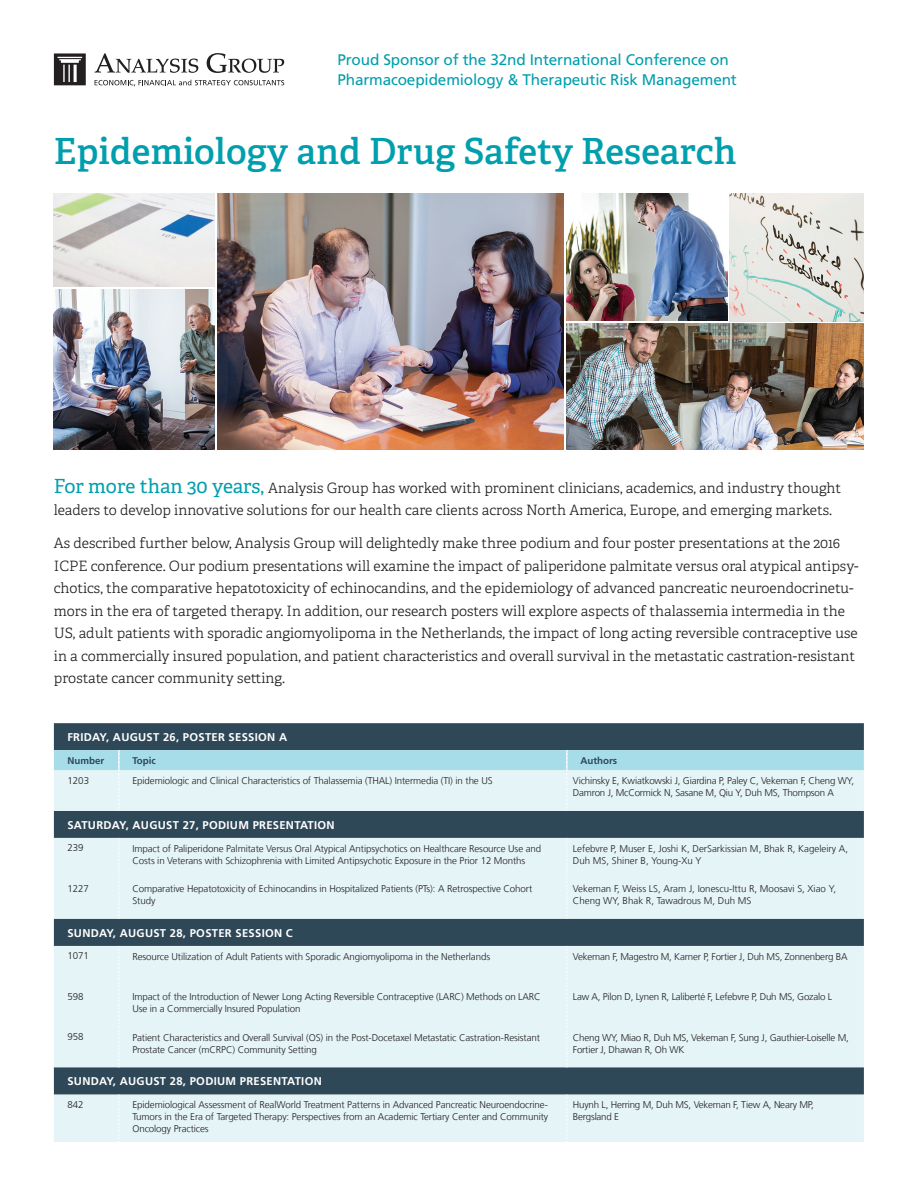
<style>
.page{position:relative;width:918px;height:1188px;background:#fff}
.page>*{position:absolute;margin:0;border:0;box-sizing:border-box;transform-origin:0 0}
.t1{font:600 36px "Adelle";letter-spacing:.005em;color:#009fae}
.t2{font:15.3px/20.5px "Frutiger LT Std";letter-spacing:-.01em;color:#009fae}
.t3{font:300 14.25px/22.5px "Adelle";color:#231f20}
.t4{font:700 11.25px "Frutiger LT Std";letter-spacing:.025em;color:#fff}
.t5{font:300 9.75px/11.7px "Frutiger LT Com";letter-spacing:-.01em;color:#231f20}
.t6{font:700 9.75px "Frutiger LT Std";color:#2f4858}
.s1{font-weight:400;font-size:19.5px;color:#009fae}
</style>
<div class="page">
<svg style="left:54px;top:53px;width:32px;height:32px"></svg>
<svg style="left:95px;top:80px;width:189px;height:6px"></svg>
<svg style="left:95px;top:53px;width:103px;height:20px"></svg>
<svg style="left:207px;top:53px;width:77px;height:20px"></svg>
<img style="left:566px;top:323px;width:298px;height:127px">
<img style="left:730px;top:194px;width:134px;height:128px">
<img style="left:54px;top:289px;width:160px;height:161px">
<img style="left:54px;top:194px;width:160px;height:93px">
<img style="left:566px;top:194px;width:161px;height:127px">
<img style="left:217px;top:194px;width:347px;height:256px">
<div style="left:54px;top:723px;width:810px;height:27px;background:#2f4858"></div>
<svg style="left:54px;top:811px;width:810px;height:331px;background:#c4d5db"></svg>
<svg style="left:54px;top:919px;width:810px;height:175px;background:#acbfc6"></svg>
<svg style="left:119px;top:838px;width:1px;height:81px"></svg>
<svg style="left:119px;top:946px;width:1px;height:121px"></svg>
<svg style="left:119px;top:1094px;width:1px;height:48px"></svg>
<svg style="left:567px;top:838px;width:1px;height:81px"></svg>
<svg style="left:567px;top:946px;width:1px;height:121px"></svg>
<svg style="left:567px;top:1094px;width:1px;height:48px"></svg>
<svg style="left:54px;top:750px;width:810px;height:61px;background:#d0ecf2"></svg>
<h2 class="t2" style="left:337px;top:49px;width:401px">Proud Sponsor of the 32nd International Conference on<br>Pharmacoepidemiology &amp; Therapeutic Risk Management</h2>
<h1 class="t1" style="left:54px;top:129px;width:684px">Epidemiology and Drug Safety Research</h1>
<h3 class="t3" style="left:54px;top:477px;width:789px"><span class="s1">For more than 30 years,</span> Analysis Group has worked with prominent clinicians, academics, and industry thought leaders to develop innovative solutions for our health care clients across North America, Europe, and emerging markets.</h3>
<p class="t3" style="left:54px;top:532px;width:806px">As described further below, Analysis Group will delightedly make three podium and four poster presentations at the 2016<br>ICPE conference. Our podium presentations will examine the impact of paliperidone palmitate versus oral atypical antipsy&shy;chotics, the comparative hepatotoxicity of echinocandins, and the epidemiology of advanced pancreatic neuroendocrinetu&shy;mors in the era of targeted therapy. In addition, our research posters will explore aspects of thalassemia intermedia in the US, adult patients with sporadic angiomyolipoma in the Netherlands, the impact of long acting reversible contraceptive use in a commercially insured population, and patient characteristics and overall survival in the metastatic castration-resistant prostate cancer community setting.</p>
<p class="t4" style="left:67px;top:730px;width:221px">FRIDAY, AUGUST 26, POSTER SESSION A</p>
<p class="t6" style="left:67px;top:755px;width:38px">Number</p>
<p class="t6" style="left:132px;top:755px;width:25px">Topic</p>
<p class="t6" style="left:580px;top:755px;width:38px">Authors</p>
<p class="t5" style="left:67px;top:775px;width:23px">1203</p>
<p class="t5" style="left:132px;top:775px;width:362px">Epidemiologic and Clinical Characteristics of Thalassemia (THAL) Intermedia (TI) in the US</p>
<p class="t5" style="left:573px;top:775px;width:283px">Vichinsky E, Kwiatkowski J, Giardina P, Paley C, Vekeman F, Cheng WY,<br>Damron J, McCormick N, Sasane M, Qiu Y, Duh MS, Thompson A</p>
<p class="t4" style="left:67px;top:818px;width:269px">SATURDAY, AUGUST 27, PODIUM PRESENTATION</p>
<p class="t5" style="left:67px;top:842px;width:18px">239</p>
<p class="t5" style="left:132px;top:843px;width:410px">Impact of Paliperidone Palmitate Versus Oral Atypical Antipsychotics on Healthcare Resource Use and<br>Costs in Veterans with Schizophrenia with Limited Antipsychotic Exposure in the Prior 12 Months</p>
<p class="t5" style="left:573px;top:843px;width:277px">Lefebvre P, Muser E, Joshi K, DerSarkissian M, Bhak R, Kageleiry A,<br>Duh MS, Shiner B, Young-Xu Y</p>
<p class="t5" style="left:67px;top:883px;width:23px">1227</p>
<p class="t5" style="left:132px;top:883px;width:401px">Comparative Hepatotoxicity of Echinocandins in Hospitalized Patients (PTs): A Retrospective Cohort<br>Study</p>
<p class="t5" style="left:573px;top:883px;width:265px">Vekeman F, Weiss LS, Aram J, Ionescu-Ittu R, Moosavi S, Xiao Y,<br>Cheng WY, Bhak R, Tawadrous M, Duh MS</p>
<p class="t4" style="left:67px;top:926px;width:227px">SUNDAY, AUGUST 28, POSTER SESSION C</p>
<p class="t5" style="left:67px;top:950px;width:23px">1071</p>
<p class="t5" style="left:132px;top:951px;width:359px">Resource Utilization of Adult Patients with Sporadic Angiomyolipoma in the Netherlands</p>
<p class="t5" style="left:573px;top:951px;width:276px">Vekeman F, Magestro M, Karner P, Fortier J, Duh MS, Zonnenberg BA</p>
<p class="t5" style="left:67px;top:991px;width:18px">598</p>
<p class="t5" style="left:132px;top:991px;width:410px">Impact of the Introduction of Newer Long Acting Reversible Contraceptive (LARC) Methods on LARC<br>Use in a Commercially Insured Population</p>
<p class="t5" style="left:573px;top:991px;width:261px">Law A, Pilon D, Lynen R, Laliberté F, Lefebvre P, Duh MS, Gozalo L</p>
<p class="t5" style="left:67px;top:1031px;width:18px">958</p>
<p class="t5" style="left:132px;top:1032px;width:409px">Patient Characteristics and Overall Survival (OS) in the Post-Docetaxel Metastatic Castration-Resistant<br>Prostate Cancer (mCRPC) Community Setting</p>
<p class="t5" style="left:573px;top:1032px;width:278px">Cheng WY, Miao R, Duh MS, Vekeman F, Sung J, Gauthier-Loiselle M,<br>Fortier J, Dhawan R, Oh WK</p>
<p class="t4" style="left:67px;top:1075px;width:256px">SUNDAY, AUGUST 28, PODIUM PRESENTATION</p>
<p class="t5" style="left:67px;top:1099px;width:18px">842</p>
<p class="t5" style="left:132px;top:1099px;width:417px;text-align:justify">Epidemiological Assessment of RealWorld Treatment Patterns in Advanced Pancreatic Neuroendocrine-Tumors in the Era of Targeted Therapy: Perspectives from an Academic Tertiary Center and Community Oncology Practices</p>
<p class="t5" style="left:573px;top:1099px;width:242px">Huynh L, Herring M, Duh MS, Vekeman F, Tiew A, Neary MP,<br>Bergsland E</p>
</div>
